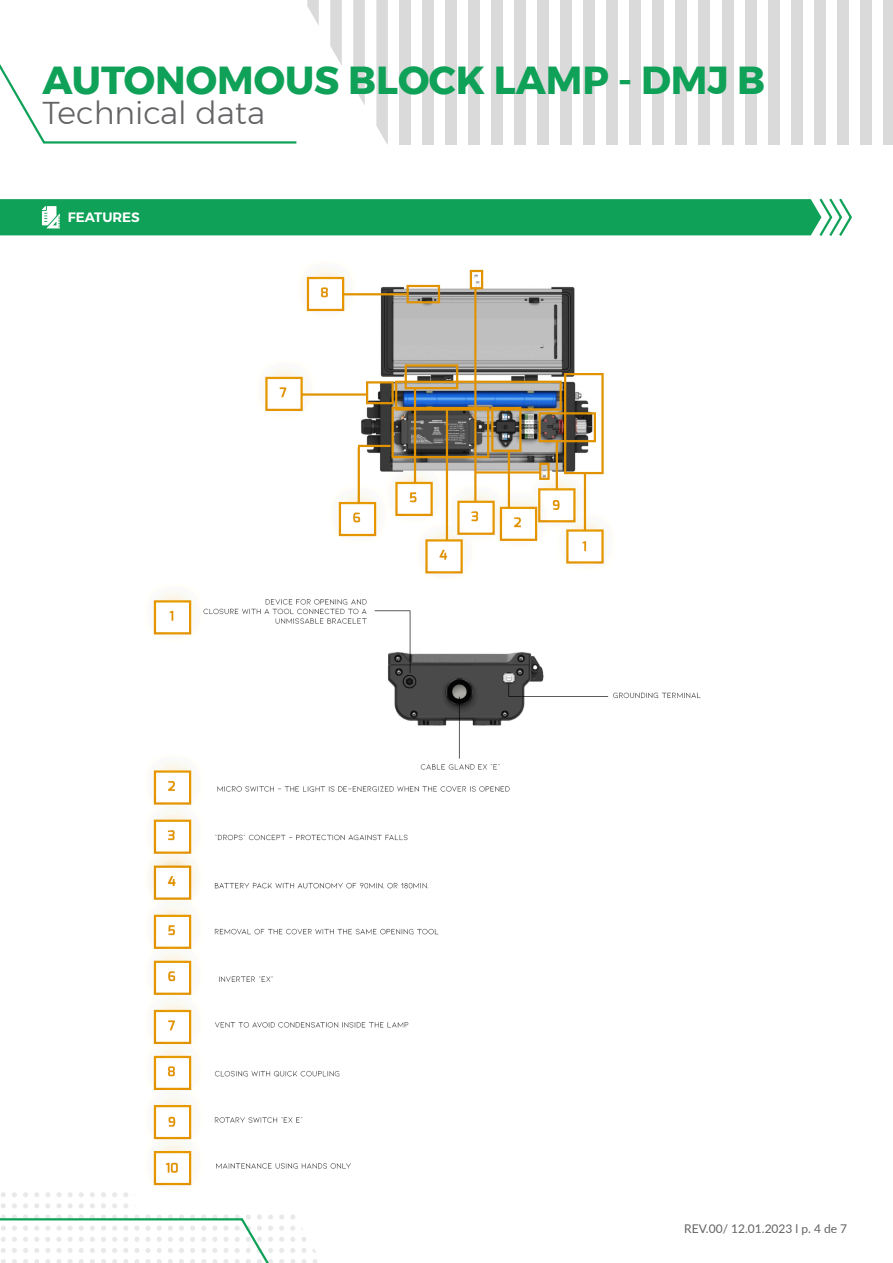
<style>
.page{position:relative;width:893px;height:1263px;background:#fff}
.page>*{position:absolute;margin:0;border:0;box-sizing:border-box;transform-origin:0 0}
.t1{font:700 39px "Montserrat";color:#0fa157}
.t2{font:300 31.5px "Montserrat";color:#636366}
.t3{font:600 13.5px "Montserrat";color:#fff}
.t4{font:12px "Lato";color:#636366}
</style>
<div class="page">
<svg style="left:399px;top:144px;width:12px;height:1px"></svg>
<svg style="left:422px;top:144px;width:12px;height:1px"></svg>
<svg style="left:445px;top:144px;width:12px;height:1px"></svg>
<svg style="left:468px;top:144px;width:12px;height:1px"></svg>
<svg style="left:491px;top:144px;width:12px;height:1px"></svg>
<svg style="left:514px;top:144px;width:12px;height:1px"></svg>
<svg style="left:307px;top:0;width:12px;height:26px"></svg>
<svg style="left:330px;top:0;width:12px;height:65px"></svg>
<svg style="left:353px;top:0;width:12px;height:105px"></svg>
<svg style="left:376px;top:0;width:12px;height:145px;background:#ddd"></svg>
<div style="left:399px;top:0;width:12px;height:144px;background:#dadada"></div>
<div style="left:422px;top:0;width:12px;height:144px;background:#dadada"></div>
<div style="left:445px;top:0;width:12px;height:144px;background:#dadada"></div>
<div style="left:468px;top:0;width:12px;height:144px;background:#dadada"></div>
<div style="left:491px;top:0;width:12px;height:144px;background:#dadada"></div>
<div style="left:514px;top:0;width:12px;height:144px;background:#dadada"></div>
<div style="left:538px;top:0;width:11px;height:144px;background:#dadada"></div>
<div style="left:561px;top:0;width:11px;height:144px;background:#dadada"></div>
<div style="left:584px;top:0;width:11px;height:144px;background:#dadada"></div>
<div style="left:607px;top:0;width:11px;height:144px;background:#dadada"></div>
<div style="left:630px;top:0;width:11px;height:144px;background:#dadada"></div>
<div style="left:653px;top:0;width:11px;height:144px;background:#dadada"></div>
<div style="left:676px;top:0;width:11px;height:144px;background:#dadada"></div>
<div style="left:699px;top:0;width:11px;height:144px;background:#dadada"></div>
<div style="left:722px;top:0;width:11px;height:144px;background:#dadada"></div>
<div style="left:745px;top:0;width:11px;height:144px;background:#dadada"></div>
<div style="left:768px;top:0;width:11px;height:144px;background:#dadada"></div>
<div style="left:791px;top:0;width:11px;height:144px;background:#dadada"></div>
<div style="left:814px;top:0;width:11px;height:144px;background:#dadada"></div>
<div style="left:837px;top:0;width:11px;height:144px;background:#dadada"></div>
<div style="left:860px;top:0;width:11px;height:144px;background:#dadada"></div>
<div style="left:883px;top:0;width:10px;height:144px;background:#dadada"></div>
<svg style="left:0;top:64px;width:297px;height:80px"></svg>
<svg style="left:123px;top:1203px;width:5px;height:5px"></svg>
<svg style="left:112px;top:1203px;width:5px;height:5px"></svg>
<svg style="left:101px;top:1203px;width:5px;height:5px"></svg>
<svg style="left:90px;top:1203px;width:5px;height:5px"></svg>
<svg style="left:79px;top:1203px;width:5px;height:5px"></svg>
<svg style="left:68px;top:1203px;width:5px;height:5px"></svg>
<svg style="left:56px;top:1203px;width:6px;height:5px"></svg>
<svg style="left:45px;top:1203px;width:5px;height:5px"></svg>
<svg style="left:34px;top:1203px;width:5px;height:5px"></svg>
<svg style="left:23px;top:1203px;width:5px;height:5px"></svg>
<svg style="left:12px;top:1203px;width:5px;height:5px"></svg>
<svg style="left:1px;top:1203px;width:5px;height:5px"></svg>
<svg style="left:123px;top:1192px;width:5px;height:5px"></svg>
<svg style="left:112px;top:1192px;width:5px;height:5px"></svg>
<svg style="left:101px;top:1192px;width:5px;height:5px"></svg>
<svg style="left:90px;top:1192px;width:5px;height:5px"></svg>
<svg style="left:79px;top:1192px;width:5px;height:5px"></svg>
<svg style="left:68px;top:1192px;width:5px;height:5px"></svg>
<svg style="left:56px;top:1192px;width:6px;height:5px"></svg>
<svg style="left:45px;top:1192px;width:5px;height:5px"></svg>
<svg style="left:34px;top:1192px;width:5px;height:5px"></svg>
<svg style="left:23px;top:1192px;width:5px;height:5px"></svg>
<svg style="left:12px;top:1192px;width:5px;height:5px"></svg>
<svg style="left:1px;top:1192px;width:5px;height:5px"></svg>
<svg style="left:0;top:1214px;width:318px;height:49px"></svg>
<svg style="left:820px;top:198px;width:32px;height:38px"></svg>
<div style="left:0;top:199px;width:821px;height:36px;background:#0fa157"></div>
<img style="left:151px;top:269px;width:550px;height:917px">
<p class="t1" style="left:43px;top:49px;width:724px">AUTONOMOUS BLOCK LAMP - DMJ B</p>
<p class="t2" style="left:43px;top:89px;width:224px">Technical data</p>
<p class="t3" style="left:68px;top:207px;width:73px">FEATURES</p>
<p class="t4" style="left:684px;top:1220px;width:165px">REV.00/ 12.01.2023 l p. 4 de 7</p>
</div>
